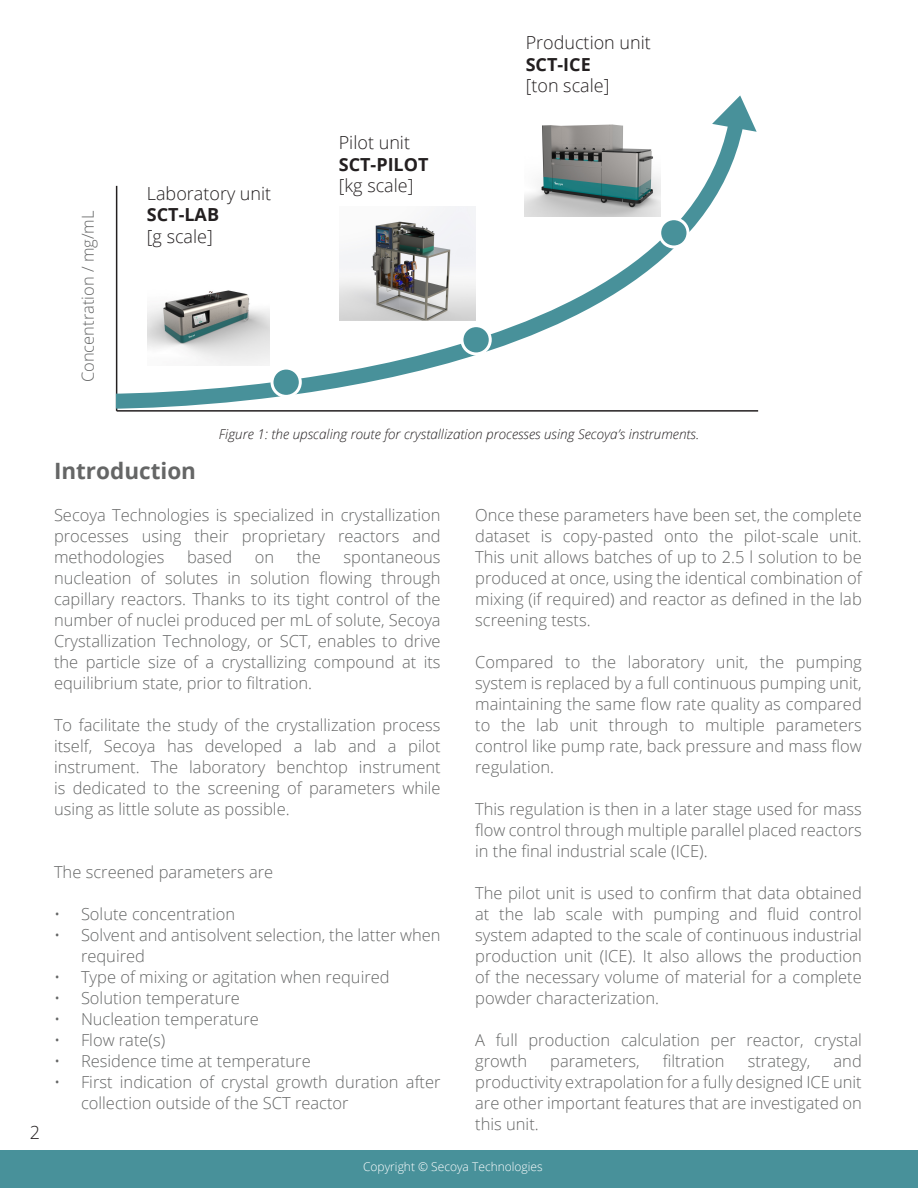
<style>
.page{position:relative;width:918px;height:1188px;background:#fff}
.page>*{position:absolute;margin:0;border:0;box-sizing:border-box;transform-origin:0 0}
.t1{font:700 22.5px "Open Sans";color:#656666}
.t2{font:300 18px "Open Sans";color:#231f20}
.t3{font:700 18px "Open Sans";color:#231f20}
.t4{font:300 16.5px/21px "Open Sans";color:#656666;text-align:justify}
.t5{font:italic 300 13.5px "Open Sans";color:#231f20}
.t6{font:300 12px "Open Sans";color:#fff}
</style>
<div class="page">
<div style="left:0;top:1150px;width:918px;height:38px;background:#48919a"></div>
<hr style="left:117px;top:410px;width:641px;height:2px;background:#231f20">
<svg style="left:115px;top:132px;width:638px;height:280px"></svg>
<svg style="left:712px;top:95px;width:45px;height:37px"></svg>
<div style="left:272px;top:368px;width:28px;height:28px;background:#48919a;border-radius:50%"></div>
<div style="left:271px;top:367px;width:31px;height:31px;border:3px solid #fff;border-radius:50%"></div>
<div style="left:462px;top:326px;width:28px;height:28px;background:#48919a;border-radius:50%"></div>
<div style="left:460px;top:324px;width:32px;height:31px;border:3px solid #fff;border-radius:50%"></div>
<div style="left:660px;top:219px;width:28px;height:28px;background:#48919a;border-radius:50%"></div>
<div style="left:658px;top:217px;width:32px;height:31px;border:3px solid #fff;border-radius:50%"></div>
<img style="left:524px;top:124px;width:136px;height:93px">
<img style="left:147px;top:259px;width:123px;height:107px">
<img style="left:339px;top:206px;width:136px;height:114px">
<p class="t4" style="left:77px;top:382px;width:173px;rotate:-90deg">Concentration / mg/mL</p>
<p class="t2" style="left:147px;top:181px;width:126px">Laboratory unit</p>
<p class="t3" style="left:147px;top:202px;width:74px">SCT-LAB</p>
<p class="t2" style="left:147px;top:224px;width:68px">[g scale]</p>
<p class="t2" style="left:339px;top:130px;width:73px">Pilot unit</p>
<p class="t3" style="left:339px;top:151px;width:91px">SCT-PILOT</p>
<p class="t2" style="left:339px;top:173px;width:76px">[kg scale]</p>
<p class="t2" style="left:526px;top:30px;width:127px">Production unit</p>
<p class="t3" style="left:526px;top:52px;width:67px">SCT-ICE</p>
<p class="t2" style="left:526px;top:74px;width:85px">[ton scale]</p>
<p class="t2" style="left:30px;top:1120px;width:12px">2</p>
<p class="t5" style="left:219px;top:425px;width:482px">Figure 1: the upscaling route for crystallization processes using Secoya’s instruments.</p>
<p class="t1" style="left:54px;top:455px;width:144px">Introduction</p>
<p class="t4" style="left:54px;top:505px;width:388px">Secoya Technologies is specialized in crystallization processes using their proprietary reactors and methodologies</p>
<p class="t4" style="left:187px;top:547px;width:47px">based</p>
<p class="t4" style="left:255px;top:547px;width:21px">on</p>
<p class="t4" style="left:297px;top:547px;width:26px">the</p>
<p class="t4" style="left:54px;top:547px;width:388px;text-indent:290px">spontaneous nucleation of solutes in solution flowing through capillary reactors. Thanks to its tight control of the number of nuclei produced per mL of solute, Secoya Crystallization Technology, or SCT, enables to drive the particle size of a crystallizing compound at its equilibrium state, prior to filtration.</p>
<p class="t4" style="left:54px;top:715px;width:388px">To facilitate the study of the crystallization process itself, Secoya has developed a lab and a pilot instrument. The laboratory benchtop instrument is dedicated to the screening of parameters while using as little solute as possible.</p>
<p class="t4" style="left:54px;top:862px;width:221px">The screened parameters are</p>
<p class="t4" style="left:54px;top:904px;width:183px">• Solute concentration</p>
<p class="t4" style="left:81px;top:925px;width:361px;text-indent:-27px">• Solvent and antisolvent selection, the latter when required</p>
<p class="t4" style="left:54px;top:967px;width:337px">• Type of mixing or agitation when required</p>
<p class="t4" style="left:54px;top:988px;width:188px">• Solution temperature</p>
<p class="t4" style="left:54px;top:1009px;width:206px">• Nucleation temperature</p>
<p class="t4" style="left:54px;top:1030px;width:113px">• Flow rate(s)</p>
<p class="t4" style="left:54px;top:1051px;width:258px">• Residence time at temperature</p>
<p class="t4" style="left:81px;top:1072px;width:361px;text-indent:-27px">• First indication of crystal growth duration after collection outside of the SCT reactor</p>
<p class="t4" style="left:475px;top:504px;width:388px">Once these parameters have been set, the complete dataset is copy-pasted onto the pilot-scale unit.<br>This unit allows batches of up to 2.5 l solution to be produced at once, using the identical combination of mixing (if required) and reactor as defined in the lab screening tests.</p>
<p class="t4" style="left:475px;top:651px;width:388px">Compared to the laboratory unit, the pumping system is replaced by a full continuous pumping unit, maintaining the same flow rate quality as compared to the lab unit through to multiple parameters control like pump rate, back pressure and mass flow regulation.</p>
<p class="t4" style="left:475px;top:798px;width:388px">This regulation is then in a later stage used for mass flow control through multiple parallel placed reactors in the final industrial scale (ICE).</p>
<p class="t4" style="left:475px;top:882px;width:388px">The pilot unit is used to confirm that data obtained at the lab scale with pumping and fluid control system adapted to the scale of continuous industrial production unit (ICE). It also allows the production of the necessary volume of material for a complete powder characterization.</p>
<p class="t4" style="left:475px;top:1029px;width:388px">A full production calculation per reactor, crystal growth</p>
<p class="t4" style="left:550px;top:1050px;width:91px">parameters,</p>
<p class="t4" style="left:663px;top:1050px;width:63px">filtration</p>
<p class="t4" style="left:748px;top:1050px;width:64px">strategy,</p>
<p class="t4" style="left:475px;top:1050px;width:388px;text-indent:358px">and productivity extrapolation for a fully designed ICE unit are other important features that are investigated on this unit.</p>
<p class="t6" style="left:363px;top:1158px;width:181px">Copyright © Secoya Technologies</p>
</div>
